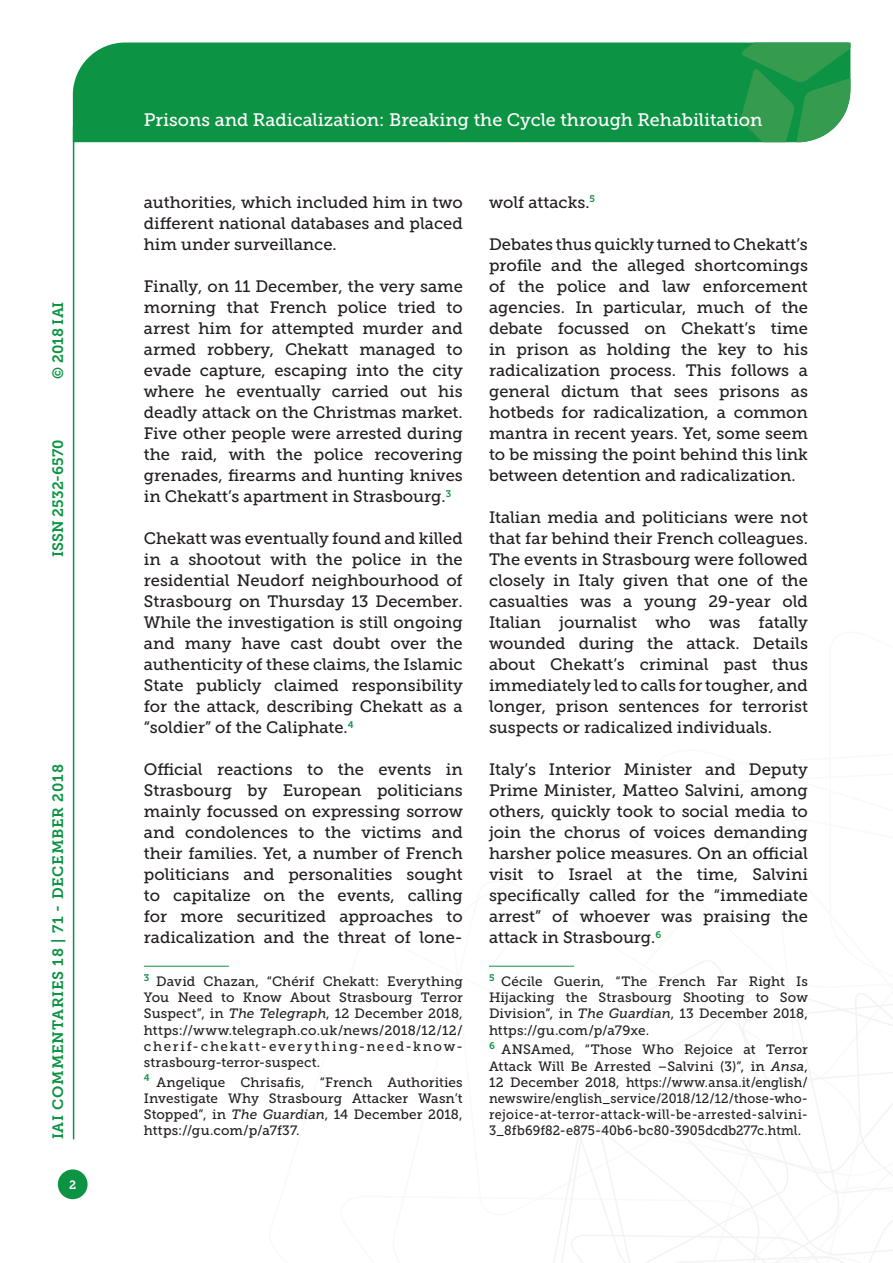
<style>
.page{position:relative;width:893px;height:1263px;background:#fff}
.page>*{position:absolute;margin:0;border:0;box-sizing:border-box;transform-origin:0 0}
.t1{font:18px "Museo Slab 500";color:#fff}
.Testo{font:16.5px/21px "Museo Slab 500";color:#231f20;text-align:justify}
.t2{font:15px "Museo Slab 700";letter-spacing:.05em;color:#0d9344}
.t3{font:15px "Museo Slab 700";color:#0d9344}
.Nota{font:13.5px/16.2px "Museo Slab 500";letter-spacing:.01em;color:#231f20;text-align:justify}
.t4{font:12px "Museo Slab 700";color:#fff}
.s1{font-style:italic}
</style>
<div class="page">
<svg style="left:531px;top:960px;width:362px;height:303px"></svg>
<div style="left:73px;top:43px;width:668px;height:99px;background:#0d9344"></div>
<svg style="left:741px;top:43px;width:109px;height:99px;background:#339d54"></svg>
<div style="left:58px;top:1169px;width:30px;height:30px;background:#0d9344;border-radius:50%"></div>
<hr style="left:73px;top:126px;width:1px;height:1013px;background:#0d9344">
<hr style="left:144px;top:966px;width:85px;height:1px;background:#0d9344">
<hr style="left:489px;top:966px;width:85px;height:1px;background:#0d9344">
<p class="t2" style="left:50px;top:379px;width:79px;rotate:-90deg">© 2018 IAI</p>
<p class="t3" style="left:50px;top:557px;width:119px;rotate:-90deg">ISSN 2532-6570</p>
<p class="t2" style="left:50px;top:1139px;width:376px;rotate:-90deg">IAI COMMENTARIES 18 | 71 - DECEMBER 2018</p>
<p class="t4" style="left:69px;top:1178px;width:9px">2</p>
<p class="t1" style="left:144px;top:110px;width:620px">Prisons and Radicalization: Breaking the Cycle through Rehabilitation</p>
<p class="Testo" style="left:144px;top:192px;width:320px">authorities, which included him in two different national databases and placed him under surveillance.</p>
<p class="Testo" style="left:144px;top:276px;width:320px">Finally, on 11 December, the very same morning that French police tried to arrest him for attempted murder and armed robbery, Chekatt managed to evade capture, escaping into the city where he eventually carried out his deadly attack on the Christmas market.<br>Five other people were arrested during the raid, with the police recovering grenades, firearms and hunting knives in Chekatt’s apartment in Strasbourg.<sup>3</sup></p>
<p class="Testo" style="left:144px;top:528px;width:320px">Chekatt was eventually found and killed in a shootout with the police in the residential Neudorf neighbourhood of Strasbourg on Thursday 13 December.<br>While the investigation is still ongoing and many have cast doubt over the authenticity of these claims, the Islamic State publicly claimed responsibility for the attack, describing Chekatt as a “soldier” of the Caliphate.<sup>4</sup></p>
<p class="Testo" style="left:144px;top:759px;width:320px">Official reactions to the events in Strasbourg by European politicians mainly focussed on expressing sorrow and condolences to the victims and their families. Yet, a number of French politicians and personalities sought to capitalize on the events, calling for more securitized approaches to radicalization and the threat of lone-</p>
<p class="Nota" style="left:144px;top:973px;width:320px"><sup>3</sup> David Chazan, “Chérif Chekatt: Everything You Need to Know About Strasbourg Terror Suspect”, in <span class="s1">The Telegraph</span>, 12 December 2018, https://www.telegraph.co.uk/news/2018/12/12/ cherif-chekatt-everything-need-know&shy;strasbourg-terror-suspect.</p>
<p class="Nota" style="left:144px;top:1074px;width:320px"><sup>4</sup> Angelique Chrisafis, “French Authorities Investigate Why Strasbourg Attacker Wasn’t Stopped”, in <span class="s1">The Guardian</span>, 14 December 2018, https://gu.com/p/a7f37.</p>
<p class="Testo" style="left:489px;top:192px;width:108px">wolf attacks.<sup>5</sup></p>
<p class="Testo" style="left:489px;top:234px;width:320px">Debates thus quickly turned to Chekatt’s profile and the alleged shortcomings of the police and law enforcement agencies. In particular, much of the debate focussed on Chekatt’s time in prison as holding the key to his radicalization process. This follows a general dictum that sees prisons as hotbeds for radicalization, a common mantra in recent years. Yet, some seem to be missing the point behind this link between detention and radicalization.</p>
<p class="Testo" style="left:489px;top:507px;width:320px">Italian media and politicians were not that far behind their French colleagues.<br>The events in Strasbourg were followed closely in Italy given that one of the casualties was a young 29-year old Italian journalist who was fatally wounded during the attack. Details about Chekatt’s criminal past thus immediately led to calls for tougher, and longer, prison sentences for terrorist suspects or radicalized individuals.</p>
<p class="Testo" style="left:489px;top:759px;width:320px">Italy’s Interior Minister and Deputy Prime Minister, Matteo Salvini, among others, quickly took to social media to join the chorus of voices demanding harsher police measures. On an official visit to Israel at the time, Salvini specifically called for the “immediate arrest” of whoever was praising the attack in Strasbourg.<sup>6</sup></p>
<p class="Nota" style="left:489px;top:973px;width:320px"><sup>5</sup> Cécile Guerin, “The French Far Right Is Hijacking the Strasbourg Shooting to Sow Division”, in <span class="s1">The Guardian</span>, 13 December 2018, https://gu.com/p/a79xe.</p>
<p class="Nota" style="left:489px;top:1042px;width:320px"><sup>6</sup> ANSAmed, “Those Who Rejoice at Terror Attack Will Be Arrested –Salvini (3)”, in <span class="s1">Ansa</span>, 12 December 2018, https://www.ansa.it/english/ newswire/english_service/2018/12/12/those-who&shy;rejoice-at-terror-attack-will-be-arrested-salvini-3_8fb69f82-e875-40b6-bc80-3905dcdb277c.html.</p>
</div>
